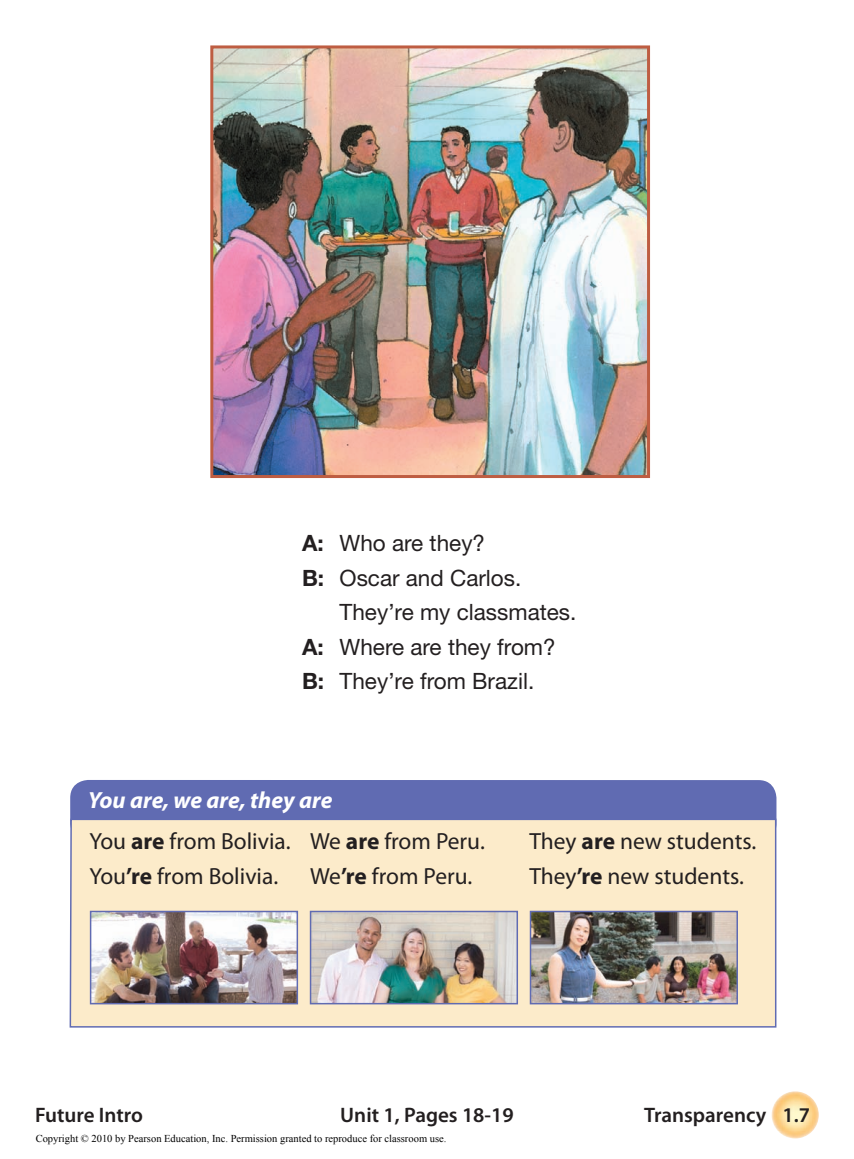
<style>
.page{position:relative;width:854px;height:1159px;background:#fff}
.page>*{position:absolute;margin:0;border:0;box-sizing:border-box;transform-origin:0 0}
.t1{font:23.4px/41.4px "Myriad Pro";color:#231f20}
.t2{font:22.5px "Helvetica Neue";color:#231f20}
.t3{font:600 21px "Myriad Pro";color:#231f20}
.t4{font:10.5px "Times New Roman";color:#000}
.s1{font-weight:700}
.s2{font-weight:700;font-style:italic;color:#fff}
</style>
<div class="page">
<img style="left:771px;top:1091px;width:47px;height:47px;border-radius:50%">
<img style="left:214px;top:49px;width:431px;height:425px">
<div style="left:210px;top:45px;width:439px;height:433px;border:3px solid #be5d42"></div>
<div style="left:70px;top:779px;width:706px;height:62px;background:#606bb2;border-radius:18px"></div>
<svg style="left:69px;top:817px;width:708px;height:211px;background:#f4e4c9"></svg>
<img style="left:532px;top:913px;width:202px;height:88px">
<div style="left:529px;top:910px;width:208px;height:94px;border:2px solid #606bb2"></div>
<img style="left:313px;top:913px;width:202px;height:88px">
<div style="left:310px;top:910px;width:208px;height:94px;border:2px solid #606bb2"></div>
<img style="left:93px;top:913px;width:202px;height:88px">
<div style="left:90px;top:910px;width:208px;height:94px;border:2px solid #606bb2"></div>
<p class="t2" style="left:302px;top:535px;width:184px"><span class="s1">A:</span> Who are they?</p>
<p class="t2" style="left:302px;top:569px;width:221px"><span class="s1">B:</span> Oscar and Carlos.</p>
<p class="t2" style="left:339px;top:604px;width:238px">They’re my classmates.</p>
<p class="t2" style="left:302px;top:638px;width:255px"><span class="s1">A:</span> Where are they from?</p>
<p class="t2" style="left:302px;top:673px;width:234px"><span class="s1">B:</span> They’re from Brazil.</p>
<p class="t1" style="left:88px;top:780px;width:398px"><span class="s2">You are, we are, they are<br></span>You <span class="s1">are</span> from Bolivia. We <span class="s1">are</span> from Peru.</p>
<p class="t1" style="left:529px;top:822px;width:228px">They <span class="s1">are</span> new students.</p>
<p class="t1" style="left:89px;top:856px;width:190px">You<span class="s1">’re</span> from Bolivia.</p>
<p class="t1" style="left:310px;top:856px;width:164px">We<span class="s1">’re</span> from Peru.</p>
<p class="t1" style="left:529px;top:856px;width:216px">They<span class="s1">’re</span> new students.</p>
<p class="t3" style="left:35px;top:1101px;width:109px">Future Intro</p>
<p class="t3" style="left:340px;top:1101px;width:175px">Unit 1, Pages 18-19</p>
<p class="t3" style="left:644px;top:1101px;width:167px">Transparency 1.7</p>
<p class="t4" style="left:36px;top:1131px;width:412px">Copyright © 2010 by Pearson Education, Inc. Permission granted to reproduce for classroom use.</p>
</div>
